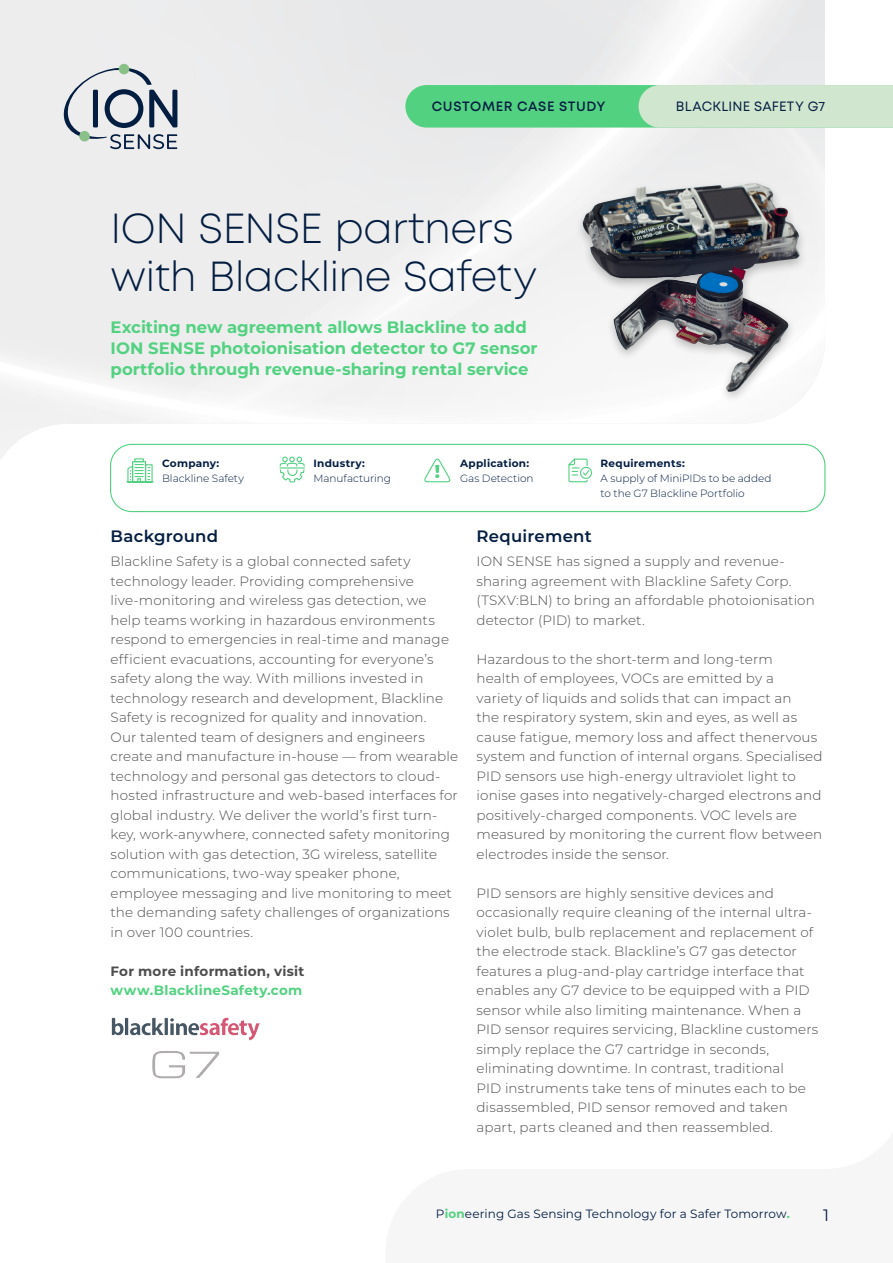
<style>
.page{position:relative;width:893px;height:1263px;background:#fff}
.page>*{position:absolute;margin:0;border:0;box-sizing:border-box;transform-origin:0 0}
.ION_H1{font:300 42px "Mont";letter-spacing:-.01em;color:#041e42}
.ION_H2{font:700 16.5px/21px "Montserrat";letter-spacing:-.005em;color:#52d281}
.ION_H3{font:600 16.5px "Montserrat";letter-spacing:.015em;color:#041e42}
.ION_H2-2{font:16.5px "Montserrat";color:#041e42}
.ION_body_copy{font:300 13.5px/19.5px "Montserrat";letter-spacing:.01em;color:#4d4d4d}
.ION_body_copy-2{font:700 13.5px "Montserrat";letter-spacing:.015em;color:#4d4d4d}
.ION_body_copy-3{font:700 13.5px "Montserrat";letter-spacing:.02em;color:#52d281}
.ION_H2-3{font:600 13.5px "Mont";letter-spacing:.045em;color:#041e42}
.ION_H4{font:13.5px "Mont";letter-spacing:.015em;color:#041e42}
.ION_H2-4{font:12px "Montserrat";letter-spacing:.01em;color:#041e42}
.ION_icon_copy{font:300 10.5px/15px "Montserrat";color:#041e42}
.ION_icon_headline{font:700 10.5px "Montserrat";letter-spacing:.025em;color:#041e42}
.s1{font-weight:700;color:#52d281}
</style>
<div class="page">
<img style="left:0;top:0;width:825px;height:461px">
<svg style="left:405px;top:85px;width:488px;height:43px;background:#94dcaa"></svg>
<img style="left:568px;top:168px;width:249px;height:246px">
<div style="left:110px;top:444px;width:715px;height:68px;border:1px solid #52d281;border-radius:21px"></div>
<svg style="left:567px;top:456px;width:26px;height:27px"></svg>
<svg style="left:126px;top:458px;width:28px;height:25px"></svg>
<svg style="left:423px;top:459px;width:28px;height:24px"></svg>
<svg style="left:279px;top:456px;width:27px;height:27px"></svg>
<img style="left:111px;top:1017px;width:148px;height:62px">
<svg style="left:58px;top:64px;width:119px;height:85px;background:#bec3ca"></svg>
<div style="left:79px;top:131px;width:11px;height:10px;background:#8ac188;border-radius:50%"></div>
<div style="left:119px;top:64px;width:10px;height:10px;background:#8ac188;border-radius:50%"></div>
<p class="ION_H2-3" style="left:432px;top:98px;width:175px">CUSTOMER CASE STUDY</p>
<p class="ION_H4" style="left:676px;top:98px;width:151px">BLACKLINE SAFETY G7</p>
<p class="ION_H1" style="left:111px;top:202px;width:405px">ION SENSE partners</p>
<p class="ION_H1" style="left:111px;top:250px;width:428px">with Blackline Safety</p>
<p class="ION_H2" style="left:111px;top:316px;width:429px">Exciting new agreement allows Blackline to add<br>ION SENSE photoionisation detector to G7 sensor portfolio through revenue-sharing rental service</p>
<p class="ION_icon_headline" style="left:162px;top:456px;width:59px">Company:</p>
<p class="ION_icon_copy" style="left:162px;top:470px;width:83px">Blackline Safety</p>
<p class="ION_icon_headline" style="left:313px;top:456px;width:53px">Industry:</p>
<p class="ION_icon_copy" style="left:313px;top:470px;width:79px">Manufacturing</p>
<p class="ION_icon_headline" style="left:460px;top:456px;width:71px">Application:</p>
<p class="ION_icon_copy" style="left:460px;top:470px;width:75px">Gas Detection</p>
<p class="ION_icon_headline" style="left:601px;top:456px;width:86px">Requirements:</p>
<p class="ION_icon_copy" style="left:601px;top:470px;width:173px">A supply of MiniPIDs to be added to the G7 Blackline Portfolio</p>
<p class="ION_H3" style="left:111px;top:525px;width:109px">Background</p>
<p class="ION_body_copy" style="left:111px;top:551px;width:305px">Blackline Safety is a global connected safety technology leader. Providing comprehensive</p>
<p class="ION_body_copy" style="left:111px;top:590px;width:349px">live-monitoring and wireless gas detection, we help teams working in hazardous environments respond to emergencies in real-time and manage efficient evacuations, accounting for everyone’s safety along the way. With millions invested in technology research and development, Blackline Safety is recognized for quality and innovation.<br>Our talented team of designers and engineers create and manufacture in-house — from wearable technology and personal gas detectors to cloud&shy;hosted infrastructure and web-based interfaces for global industry. We deliver the world’s first turn&shy;key, work-anywhere, connected safety monitoring solution with gas detection, 3G wireless, satellite communications, two-way speaker phone, employee messaging and live monitoring to meet the demanding safety challenges of organizations in over 100 countries.</p>
<p class="ION_body_copy-2" style="left:111px;top:961px;width:195px">For more information, visit</p>
<p class="ION_body_copy-3" style="left:111px;top:980px;width:193px">www.BlacklineSafety.com</p>
<p class="ION_H3" style="left:476px;top:525px;width:117px">Requirement</p>
<p class="ION_body_copy" style="left:476px;top:551px;width:340px">ION SENSE has signed a supply and revenue&shy;sharing agreement with Blackline Safety Corp. (TSXV:BLN) to bring an affordable photoionisation detector (PID) to market.</p>
<p class="ION_body_copy" style="left:476px;top:648px;width:348px">Hazardous to the short-term and long-term<br>health of employees, VOCs are emitted by a<br>variety of liquids and solids that can impact an<br>the respiratory system, skin and eyes, as well as cause fatigue, memory loss and affect thenervous system and function of internal organs. Specialised PID sensors use high-energy ultraviolet light to ionise gases into negatively-charged electrons and positively-charged components. VOC levels are measured by monitoring the current flow between electrodes inside the sensor.</p>
<p class="ION_body_copy" style="left:476px;top:882px;width:299px">PID sensors are highly sensitive devices and</p>
<p class="ION_body_copy" style="left:476px;top:902px;width:343px">occasionally require cleaning of the internal ultra&shy;violet bulb, bulb replacement and replacement of the electrode stack. Blackline’s G7 gas detector features a plug-and-play cartridge interface that enables any G7 device to be equipped with a PID sensor while also limiting maintenance. When a PID sensor requires servicing, Blackline customers simply replace the G7 cartridge in seconds, eliminating downtime. In contrast, traditional<br>PID instruments take tens of minutes each to be disassembled, PID sensor removed and taken apart, parts cleaned and then reassembled.</p>
<p class="ION_H2-4" style="left:436px;top:1206px;width:355px">P<span class="s1">ion</span>eering Gas Sensing Technology for a Safer Tomorrow<span class="s1">.</span></p>
<p class="ION_H2-2" style="left:823px;top:1203px;width:7px">1</p>
</div>
